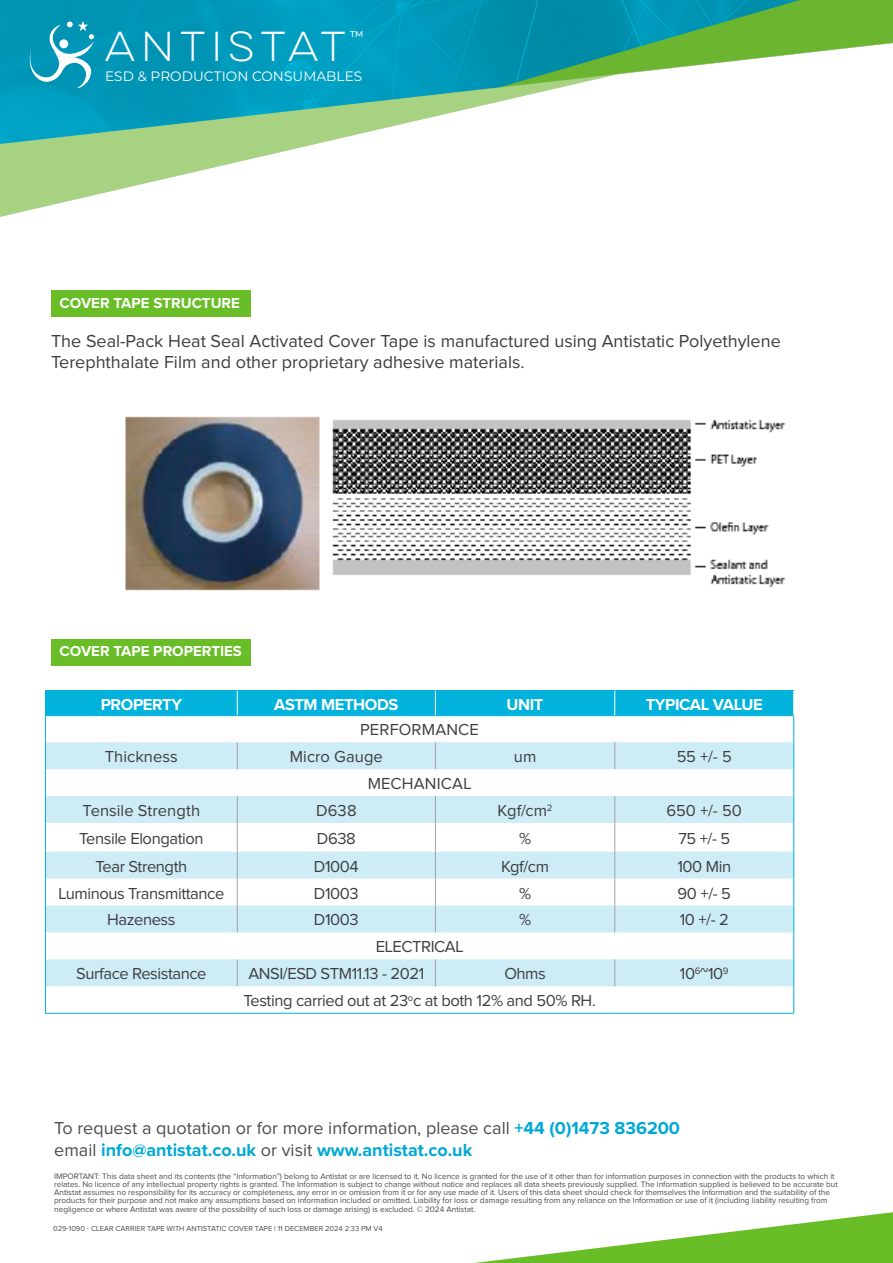
<style>
.page{position:relative;width:893px;height:1263px;background:#fff}
.page>*{position:absolute;margin:0;border:0;box-sizing:border-box;transform-origin:0 0}
.t1{font:37.5px "Lulo Clean W01 One";letter-spacing:-.04em;color:#fff}
.t2{font:18px/21px "Proxima Nova";color:#3e3e3f}
.t3{font:18px/21.6px "Proxima Nova";color:#4d4d4f}
.Body_Grey{font:16.5px "Proxima Nova";letter-spacing:-.025em;color:#3e3e3f}
.Table_Heading_Text{font:700 16.5px "Proxima Nova";letter-spacing:-.025em;color:#fff}
.Body_Grey-2{font:16.5px "Proxima Nova";letter-spacing:.005em;color:#3e3e3f}
.t4{font:700 15px "Proxima Nova";color:#fff}
.t5{font:13.65px "Montserrat";letter-spacing:.005em;color:#fff}
.t6{font:500 8.55px "Montserrat";color:#fff}
.t7{font:8.25px/8.2px "Proxima Nova";letter-spacing:-.005em;color:#4d4d4f}
.t8{font:7.5px "Proxima Nova";color:#4d4d4f}
.s1{font-weight:700;color:#00a8d6}
</style>
<div class="page">
<img style="left:0;top:0;width:893px;height:1014px">
<svg style="left:30px;top:21px;width:69px;height:66px;background:#2fa8c2"></svg>
<svg style="left:475px;top:1212px;width:418px;height:51px"></svg>
<hr style="left:45px;top:1013px;width:192px;height:1px;background:#00b2dc">
<hr style="left:237px;top:1013px;width:198px;height:1px;background:#00b2dc">
<hr style="left:435px;top:1013px;width:180px;height:1px;background:#00b2dc">
<hr style="left:615px;top:1013px;width:179px;height:1px;background:#00b2dc">
<svg style="left:45px;top:690px;width:749px;height:323px"></svg>
<hr style="left:237px;top:690px;width:198px;height:1px;background:#00b2dc">
<hr style="left:435px;top:690px;width:180px;height:1px;background:#00b2dc">
<hr style="left:615px;top:690px;width:179px;height:1px;background:#00b2dc">
<hr style="left:45px;top:715px;width:192px;height:1px;background:#00b2dc">
<hr style="left:237px;top:715px;width:198px;height:1px;background:#00b2dc">
<hr style="left:435px;top:715px;width:180px;height:1px;background:#00b2dc">
<hr style="left:615px;top:715px;width:179px;height:1px;background:#00b2dc">
<img style="left:113px;top:393px;width:715px;height:221px">
<div style="left:51px;top:291px;width:200px;height:26px;background:#69be28"></div>
<div style="left:51px;top:639px;width:200px;height:26px;background:#69be28"></div>
<h1 class="t1" style="left:105px;top:21px;width:250px">ANTISTAT</h1>
<p class="t6" style="left:350px;top:28px;width:15px">TM</p>
<h3 class="t5" style="left:105px;top:67px;width:259px">ESD &amp; PRODUCTION CONSUMABLES</h3>
<p class="t4" style="left:60px;top:292px;width:182px">COVER TAPE STRUCTURE</p>
<p class="t2" style="left:51px;top:332px;width:731px">The Seal-Pack H eat Seal Activated Cover Tape is manufactured using Antistatic Polyethylene<br>Terephthalate Film and other proprietary adhesive materials.</p>
<p class="t4" style="left:60px;top:640px;width:184px">COVER TAPE PROPERTIES</p>
<p class="Table_Heading_Text" style="left:101px;top:692px;width:83px">PROPERTY</p>
<p class="Table_Heading_Text" style="left:274px;top:692px;width:126px">ASTM METHODS</p>
<p class="Table_Heading_Text" style="left:507px;top:692px;width:38px">UNIT</p>
<p class="Table_Heading_Text" style="left:646px;top:692px;width:119px">TYPICAL VALUE</p>
<p class="Body_Grey" style="left:360px;top:722px;width:51px">PERFORMAN</p>
<p class="Body_Grey" style="left:458px;top:722px;width:20px">CE</p>
<p class="Body_Grey" style="left:105px;top:749px;width:74px">Thickness</p>
<p class="Body_Grey" style="left:290px;top:749px;width:95px">Micro Gauge</p>
<p class="Body_Grey" style="left:514px;top:749px;width:24px">um</p>
<p class="Body_Grey" style="left:677px;top:749px;width:57px">55 +/- 5</p>
<p class="Body_Grey" style="left:368px;top:776px;width:45px">MECHANI</p>
<p class="Body_Grey" style="left:441px;top:776px;width:22px">CAL</p>
<p class="Body_Grey-2" style="left:83px;top:803px;width:119px">Tensile Strength</p>
<p class="Body_Grey" style="left:316px;top:803px;width:42px">D638</p>
<p class="Body_Grey" style="left:498px;top:803px;width:57px">Kgf/cm<sup>2</sup></p>
<p class="Body_Grey" style="left:666px;top:803px;width:77px">650 +/- 50</p>
<p class="Body_Grey" style="left:79px;top:831px;width:126px">Tensile Elongation</p>
<p class="Body_Grey" style="left:317px;top:831px;width:40px">D638</p>
<p class="Body_Grey" style="left:519px;top:831px;width:14px">%</p>
<p class="Body_Grey" style="left:678px;top:831px;width:53px">75 +/- 5</p>
<p class="Body_Grey" style="left:95px;top:858px;width:93px">Tear Strength</p>
<p class="Body_Grey" style="left:314px;top:858px;width:46px">D1004</p>
<p class="Body_Grey" style="left:501px;top:858px;width:49px">Kgf/cm</p>
<p class="Body_Grey" style="left:677px;top:858px;width:55px">100 Min</p>
<p class="Body_Grey" style="left:58px;top:885px;width:167px">Luminous Transmittance</p>
<p class="Body_Grey" style="left:314px;top:885px;width:46px">D1003</p>
<p class="Body_Grey" style="left:519px;top:885px;width:14px">%</p>
<p class="Body_Grey" style="left:678px;top:885px;width:55px">90 +/- 5</p>
<p class="Body_Grey" style="left:107px;top:912px;width:70px">Hazeness</p>
<p class="Body_Grey" style="left:314px;top:912px;width:46px">D1003</p>
<p class="Body_Grey" style="left:519px;top:912px;width:14px">%</p>
<p class="Body_Grey" style="left:680px;top:912px;width:51px">10 +/- 2</p>
<p class="Body_Grey" style="left:376px;top:939px;width:80px">ELECTRICAL</p>
<p class="Body_Grey" style="left:76px;top:966px;width:132px">Surface Resistance</p>
<p class="Body_Grey" style="left:248px;top:966px;width:10px">ANSI</p>
<p class="Body_Grey" style="left:283px;top:966px;width:143px">/ESD STM11.13 - 2021</p>
<p class="Body_Grey" style="left:504px;top:966px;width:43px">Ohms</p>
<p class="Body_Grey" style="left:680px;top:966px;width:50px">10<sup>6</sup>~10<sup>9</sup></p>
<p class="Body_Grey" style="left:243px;top:993px;width:354px">Testing carried out at 23<sup>o</sup>c at both 12% and 50% RH .</p>
<h2 class="t3" style="left:54px;top:1118px;width:627px">To request a quotation or for more information, please call <span class="s1">+44 (0)1473 836200 </span>email <span class="s1">info@antistat.co.uk</span> or visit <span class="s1">www.antistat.co.uk</span></h2>
<p class="t7" style="left:54px;top:1172px;width:6px">IMPOR</p>
<p class="t7" style="left:54px;top:1172px;width:785px;text-indent:25px">TANT: This data sheet and its contents (the “I nformation”) belong to Antistat or are licensed to it. N o licence is granted for the use of it other than for information purposes in connection with the products to which it relates. No licence of any intellectual property rights is granted. The I nformation is subject to change without notice and replaces all data sheets previously supplied. The I nformation supplied is believed to be accurate but Antistat assumes no responsibility for its accuracy or completeness, any error in or omission from it or for any use made of it. Users of this data sheet should check for themselves the I nformation and the suitability of the products for their purpose and not make any assumptions based on information included or omitted. Liability for loss or damage resulting from any reliance on the I nformation or use of it (including liability resulting from negligence or where Antistat was aware of the possibility of such loss or damage arising) is excluded. © 2024 Antistat.</p>
<p class="t8" style="left:53px;top:1225px;width:331px">029-1090 - Clear Carrier Tape with Antistatic Cover Tape | 11 December 2024 2:33 pm V4</p>
</div>
